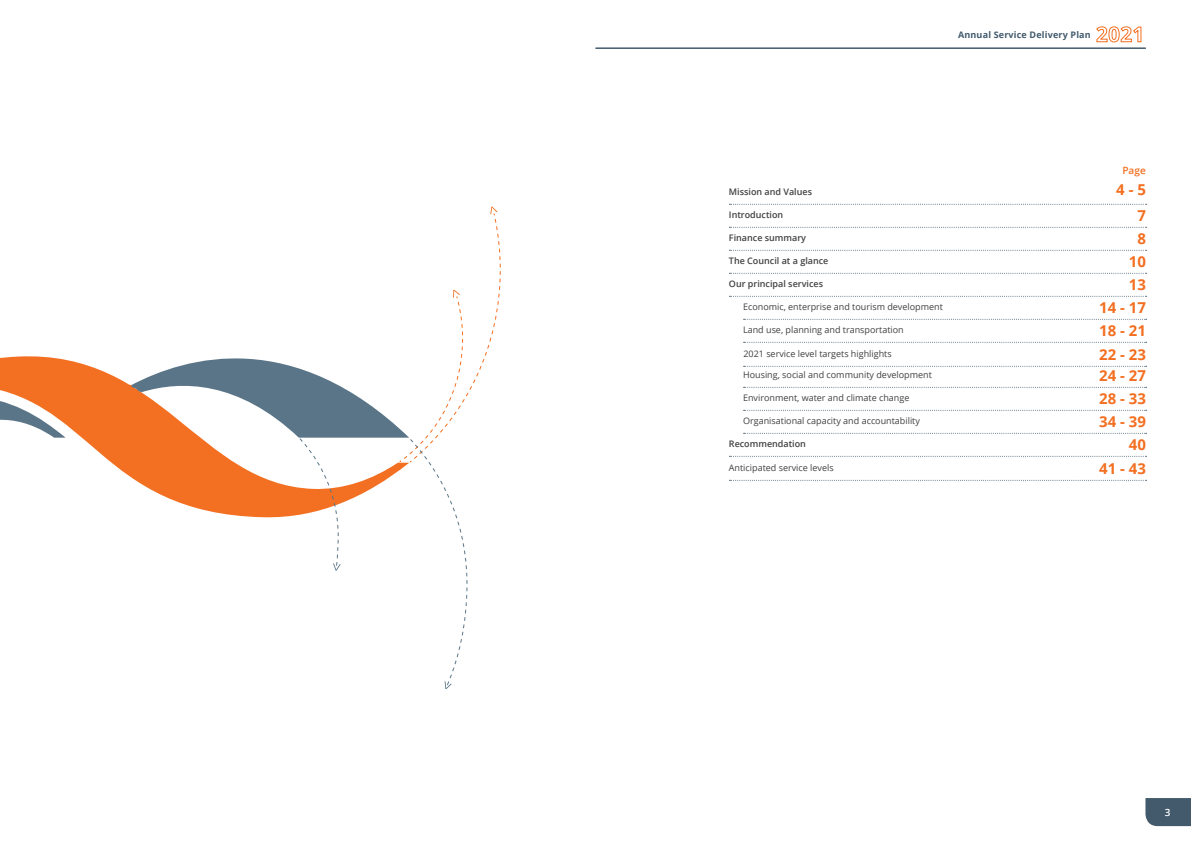
<style>
.page{position:relative;width:1191px;height:842px;background:#fff}
.page>*{position:absolute;margin:0;border:0;box-sizing:border-box;transform-origin:0 0}
.t1{font:700 15px "Open Sans";color:#f36f21}
.t2{font:700 15px "Open Sans";color:#f36f21}
.t3{font:600 10px "Open Sans";color:#f36f21}
.t4{font:600 10px "Open Sans";color:#fff}
.t5{font:9px "Open Sans";color:#414042}
.t6{font:600 9px "Open Sans";color:#414042}
.t7{font:700 9px "Open Sans";letter-spacing:.02em;color:#425a6c}
.s1{font-style:inherit}
</style>
<div class="page">
<svg style="left:82px;top:438px;width:317px;height:80px"></svg>
<svg style="left:0;top:356px;width:399px;height:82px"></svg>
<svg style="left:299px;top:438px;width:42px;height:133px"></svg>
<svg style="left:399px;top:206px;width:101px;height:483px"></svg>
<div style="left:77px;top:384px;width:66px;height:44px;background:#f36f21"></div>
<svg style="left:9px;top:405px;width:6px;height:14px"></svg>
<svg style="left:729px;top:204px;width:417px;height:1px"></svg>
<svg style="left:729px;top:227px;width:417px;height:1px"></svg>
<svg style="left:729px;top:250px;width:417px;height:1px"></svg>
<svg style="left:729px;top:273px;width:417px;height:1px"></svg>
<svg style="left:729px;top:296px;width:417px;height:1px"></svg>
<svg style="left:743px;top:319px;width:403px;height:1px"></svg>
<svg style="left:743px;top:342px;width:403px;height:1px"></svg>
<svg style="left:743px;top:387px;width:403px;height:1px"></svg>
<svg style="left:743px;top:410px;width:403px;height:1px"></svg>
<svg style="left:743px;top:433px;width:403px;height:1px"></svg>
<svg style="left:729px;top:456px;width:417px;height:1px"></svg>
<svg style="left:1096px;top:26px;width:45px;height:17px"></svg>
<svg style="left:1145px;top:798px;width:46px;height:28px"></svg>
<hr style="left:595px;top:48px;width:550px;height:1px;background:#425a6c">
<svg style="left:729px;top:480px;width:417px;height:1px"></svg>
<svg style="left:743px;top:366px;width:403px;height:1px"></svg>
<p class="t7" style="left:958px;top:28px;width:134px">Annual Service Delivery Plan</p>
<p class="t3" style="left:1122px;top:163px;width:25px">Page</p>
<p class="t6" style="left:729px;top:186px;width:85px">Mission and Values</p>
<h1 class="t1" style="left:1116px;top:179px;width:31px">4 - 5</h1>
<p class="t6" style="left:729px;top:209px;width:56px">Introduction</p>
<h1 class="t1" style="left:1137px;top:205px;width:10px">7</h1>
<p class="t6" style="left:729px;top:232px;width:79px">Finance summary</p>
<h1 class="t1" style="left:1137px;top:228px;width:10px">8</h1>
<p class="t6" style="left:729px;top:255px;width:101px">The Council at a glance</p>
<h1 class="t1" style="left:1129px;top:251px;width:19px">10</h1>
<p class="t6" style="left:729px;top:278px;width:96px">Our principal services</p>
<h1 class="t1" style="left:1129px;top:274px;width:19px">13</h1>
<p class="t5" style="left:743px;top:301px;width:201px">Economic, enterprise and tourism development</p>
<h1 class="t1" style="left:1099px;top:297px;width:48px">14 - 17</h1>
<p class="t5" style="left:743px;top:324px;width:162px">Land use, planning and transportation</p>
<h1 class="t1" style="left:1099px;top:320px;width:48px">18 - 21</h1>
<p class="t5" style="left:743px;top:369px;width:190px">Housing, social and community development</p>
<h1 class="t1" style="left:1099px;top:365px;width:48px">2<span class="s1">4</span> - 2<span class="s1">7</span></h1>
<p class="t5" style="left:743px;top:392px;width:168px">Environment, water and climate change</p>
<h1 class="t1" style="left:1099px;top:388px;width:48px">2<span class="s1">8</span> - 3<span class="s1">3</span></h1>
<p class="t5" style="left:743px;top:415px;width:178px">Organisational capacity and accountability</p>
<h1 class="t1" style="left:1099px;top:411px;width:48px">3<span class="s1">4</span> - 3<span class="s1">9</span></h1>
<p class="t6" style="left:729px;top:438px;width:79px">Recommendation</p>
<h1 class="t2" style="left:1129px;top:434px;width:19px">40</h1>
<p class="t5" style="left:743px;top:348px;width:150px">2021 service level targets highlights</p>
<h1 class="t2" style="left:1099px;top:344px;width:48px">22 <span class="s1">- 2</span>3</h1>
<p class="t5" style="left:729px;top:462px;width:106px">Anticipated service levels</p>
<h1 class="t2" style="left:1099px;top:458px;width:48px">41 - 43</h1>
<p class="t4" style="left:1164px;top:805px;width:7px">3</p>
</div>
